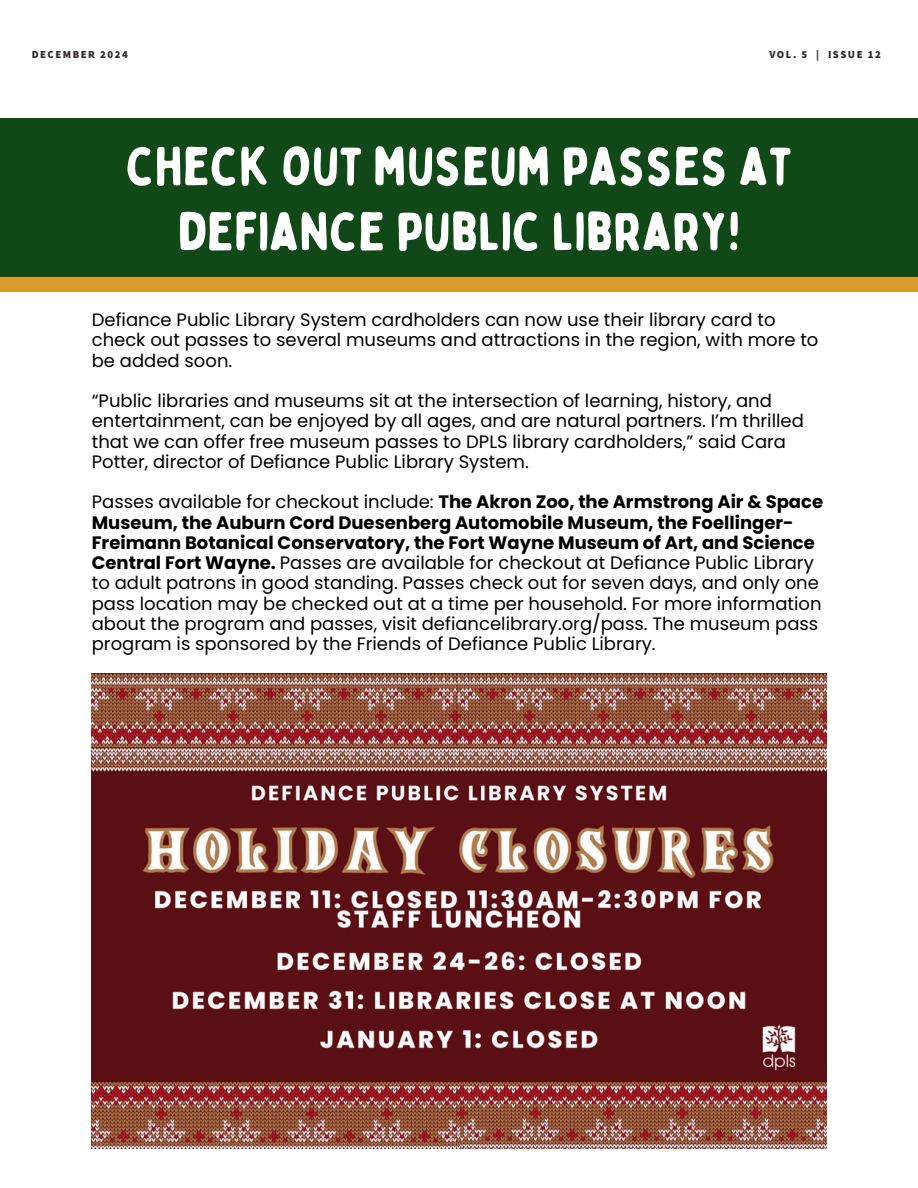
<style>
.page{position:relative;width:918px;height:1188px;background:#fff}
.page>*{position:absolute;margin:0;border:0;box-sizing:border-box;transform-origin:0 0}
.t1{font:53.7px/65.2px "Bobby Jones Soft";color:#fff;text-align:center}
.t2{font:18px/20.2px "Poppins";color:#000}
.t3{font:900 10.8px "Mada";letter-spacing:.14em;color:#322b2d}
.t4{font:900 10.65px "Mada";letter-spacing:.14em;color:#322b2d}
.s1{font-weight:700}
</style>
<div class="page">
<div style="left:0;top:270px;width:918px;height:21px;background:#db9a29"></div>
<div style="left:0;top:118px;width:918px;height:159px;background:#114817"></div>
<img style="left:92px;top:673px;width:734px;height:475px">
<h2 class="t3" style="left:32px;top:48px;width:98px">DECEMBER 2024</h2>
<h2 class="t4" style="left:769px;top:49px;width:113px">VOL. 5 | ISSUE 12</h2>
<h2 class="t1" style="left:126px;top:135px;width:667px">CHECK OUT MUSEUM PASSES AT<br>DEFIANCE PUBLIC LIBRARY!</h2>
<p class="t2" style="left:92px;top:310px;width:728px">Defiance Public Library System cardholders can now use their library card to check out passes to several museums and attractions in the region, with more to be added soon.</p>
<p class="t2" style="left:92px;top:391px;width:714px">“Public libraries and museums sit at the intersection of learning, history, and entertainment, can be enjoyed by all ages, and are natural partners. I’m thrilled that we can offer free museum passes to DPLS library cardholders,” said Cara Potter, director of Defiance Public Library System.</p>
<h1 class="t2" style="left:92px;top:492px;width:733px">Passes available for checkout include: <span class="s1">The Akron Zoo, the Armstrong Air &amp; Space Museum, the Auburn Cord Duesenberg Automobile Museum, the Foellinger-Freimann Botanical Conservatory, the Fort Wayne Museum of Art, and Science Central Fort Wayne.</span> Passes are available for checkout at Defiance Public Library to adult patrons in good standing. Passes check out for seven days, and only one pass location may be checked out at a time per household. For more information about the program and passes, visit defiancelibrary.org/pass. The museum pass program is sponsored by the Friends of Defiance Public Library.</h1>
</div>
